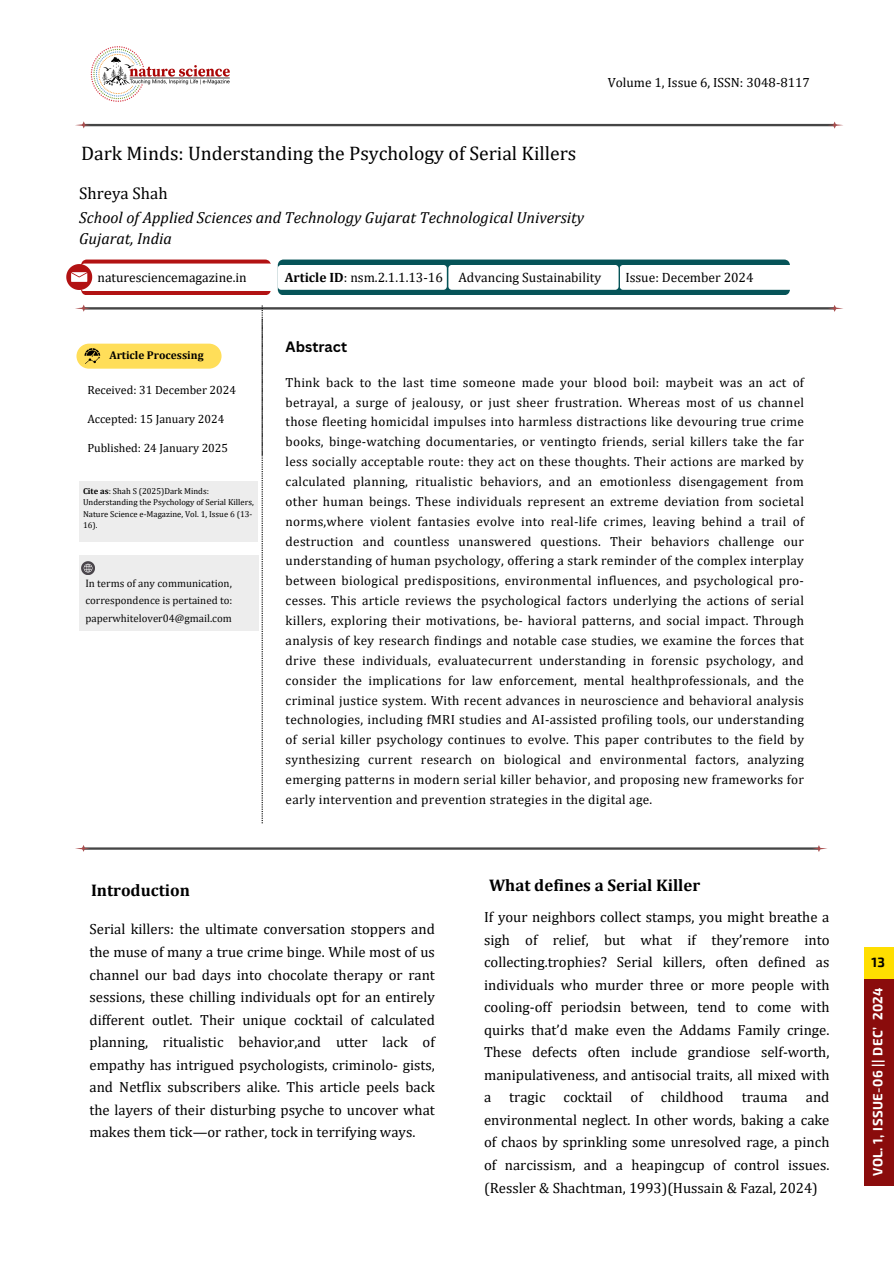
<style>
.page{position:relative;width:894px;height:1264px;background:#fff}
.page>*{position:absolute;margin:0;border:0;box-sizing:border-box;transform-origin:0 0}
.t1{font:19.65px "Cambria";color:#000}
.t2{font:700 16.95px "Cambria";color:#000}
.t3{font:16.8px "Cambria";color:#000}
.t4{font:italic 16.05px/21.3px "Cambria";color:#000}
.t5{font:14.7px/22.5px "Cambria";color:#000;text-align:justify}
.t6{font:700 14.55px "Canva Sans";color:#000}
.t7{font:13.5px "Cambria";color:#000}
.t8{font:13.35px "Cambria";color:#000}
.t9{font:13.2px/19.8px "Cambria";letter-spacing:.02em;color:#000;text-align:justify}
.t10{font:700 13.2px "Exo 2";letter-spacing:.03em;color:#fff}
.t11{font:700 13.2px "Exo 2";color:#000}
.t12{font:12px "Cambria";color:#000}
.t13{font:700 11.25px "Cambria";color:#000}
.t14{font:10.8px/17.2px "Cambria";color:#090909;text-align:justify}
.t15{font:8.55px/11.4px "Cambria";color:#000}
.s1{font-weight:700}
</style>
<div class="page">
<svg style="left:75px;top:121px;width:768px;height:8px"></svg>
<svg style="left:75px;top:845px;width:752px;height:7px"></svg>
<img style="left:90px;top:46px;width:140px;height:56px">
<svg style="left:278px;top:259px;width:511px;height:36px;background:#145d61"></svg>
<div style="left:278px;top:265px;width:168px;height:25px;background:#fff;border-radius:3px"></div>
<div style="left:448px;top:265px;width:170px;height:25px;background:#fff;border-radius:3px"></div>
<div style="left:619px;top:265px;width:208px;height:25px;background:#fff;border-radius:3px"></div>
<svg style="left:66px;top:259px;width:205px;height:36px"></svg>
<svg style="left:75px;top:304px;width:768px;height:519px"></svg>
<div style="left:863px;top:977px;width:30px;height:208px;background:#8a0c0c"></div>
<div style="left:863px;top:947px;width:30px;height:31px;background:#ffde00"></div>
<h5 class="t1" style="left:81px;top:141px;width:496px">Dark Minds: Understanding the Psychology of Serial Killers</h5>
<p class="t3" style="left:79px;top:182px;width:90px">Shreya Shah</p>
<p class="t4" style="left:79px;top:206px;width:506px">School of Applied Sciences and Technology Gujarat Technological University<br>Gujarat, India</p>
<p class="t8" style="left:607px;top:74px;width:204px">Volume 1, Issue 6, ISSN: 3048-8117</p>
<h5 class="t7" style="left:97px;top:269px;width:151px">naturesciencemagazine.in</h5>
<p class="t7" style="left:284px;top:269px;width:159px"><span class="s1">Article ID</span>: nsm.2.1.1.13-16</p>
<p class="t7" style="left:458px;top:269px;width:144px">Advancing Sustainability</p>
<p class="t7" style="left:625px;top:269px;width:130px">Issue: December 2024</p>
<p class="t13" style="left:109px;top:349px;width:96px">Article Processing</p>
<h4 class="t12" style="left:87px;top:382px;width:150px">Received: 31 December 2024</h4>
<h4 class="t12" style="left:87px;top:411px;width:138px">Accepted: 15 January 2024</h4>
<h4 class="t12" style="left:87px;top:441px;width:142px">Published: 24 January 2025</h4>
<p class="t15" style="left:83px;top:485px;width:172px"><span class="s1">Cite as</span>: Shah S (2025)Dark Minds:<br>Understanding the Psychology of Serial Killers, Nature Science e-Magazine, Vol. 1, Issue 6 (13- 16).</p>
<p class="t14" style="left:85px;top:574px;width:148px">In terms of any communication, correspondence is pertained to: paperwhitelover04@gmail.com</p>
<h5 class="t6" style="left:285px;top:337px;width:63px">Abstract</h5>
<h3 class="t9" style="left:285px;top:372px;width:519px">Think back to the last time someone made your blood boil: maybeit was an act of betrayal, a surge of jealousy, or just sheer frustration. Whereas most of us channel those fleeting homicidal impulses into harmless distractions like devouring true crime books, binge-watching documentaries, or ventingto friends, serial killers take the far less socially acceptable route: they act on these thoughts. Their actions are marked by calculated planning, ritualistic behaviors, and an emotionless disengagement from other human beings. These individuals represent an extreme deviation from societal norms,where violent fantasies evolve into real-life crimes, leaving behind a trail of destruction and countless unanswered questions. Their behaviors challenge our understanding of human psychology, offering a stark reminder of the complex interplay between biological predispositions, environmental influences, and psychological pro&shy;cesses. This article reviews the psychological factors underlying the actions of serial killers, exploring their motivations, be- havioral patterns, and social impact. Through analysis of key research findings and notable case studies, we examine the forces that drive these individuals, evaluatecurrent understanding in forensic psychology, and consider the implications for law enforcement, mental healthprofessionals, and the criminal justice system. With recent advances in neuroscience and behavioral analysis technologies, including fMRI studies and AI-assisted profiling tools, our understanding of serial killer psychology continues to evolve. This paper contributes to the field by synthesizing current research on biological and environmental factors, analyzing emerging patterns in modern serial killer behavior, and proposing new frameworks for early intervention and prevention strategies in the digital age.</h3>
<h3 class="t2" style="left:91px;top:879px;width:100px">Introduction</h3>
<h1 class="t5" style="left:89px;top:917px;width:347px">Serial killers: the ultimate conversation stoppers and the muse of many a true crime binge. While most of us channel our bad days into chocolate therapy or rant sessions, these chilling individuals opt for an entirely different outlet. Their unique cocktail of calculated planning, ritualistic behavior,and utter lack of empathy has intrigued psychologists, criminolo- gists, and Netflix subscribers alike. This article peels back the layers of their disturbing psyche to uncover what makes them tick—or rather, tock in terrifying ways.</h1>
<h5 class="t2" style="left:489px;top:875px;width:212px">What defines a Serial Killer</h5>
<h5 class="t5" style="left:484px;top:905px;width:347px">If your neighbors collect stamps, you might breathe a sigh of relief, but what if they’remore into collecting.trophies? Serial killers, often defined as individuals who murder three or more people with cooling-off periodsin between, tend to come with quirks that’d make even the Addams Family cringe.<br>These defects often include grandiose self-worth, manipulativeness, and antisocial traits, all mixed with a tragic cocktail of childhood trauma and environmental neglect. In other words, baking a cake of chaos by sprinkling some unresolved rage, a pinch of narcissism, and a heapingcup of control issues. (Ressler &amp; Shachtman, 1993)(Hussain &amp; Fazal, 2024)</h5>
<p class="t11" style="left:871px;top:953px;width:15px">13</p>
<p class="t10" style="left:868px;top:1176px;width:190px;rotate:-90deg">VOL. 1, ISSUE-06 || DEC’ 2024</p>
</div>
